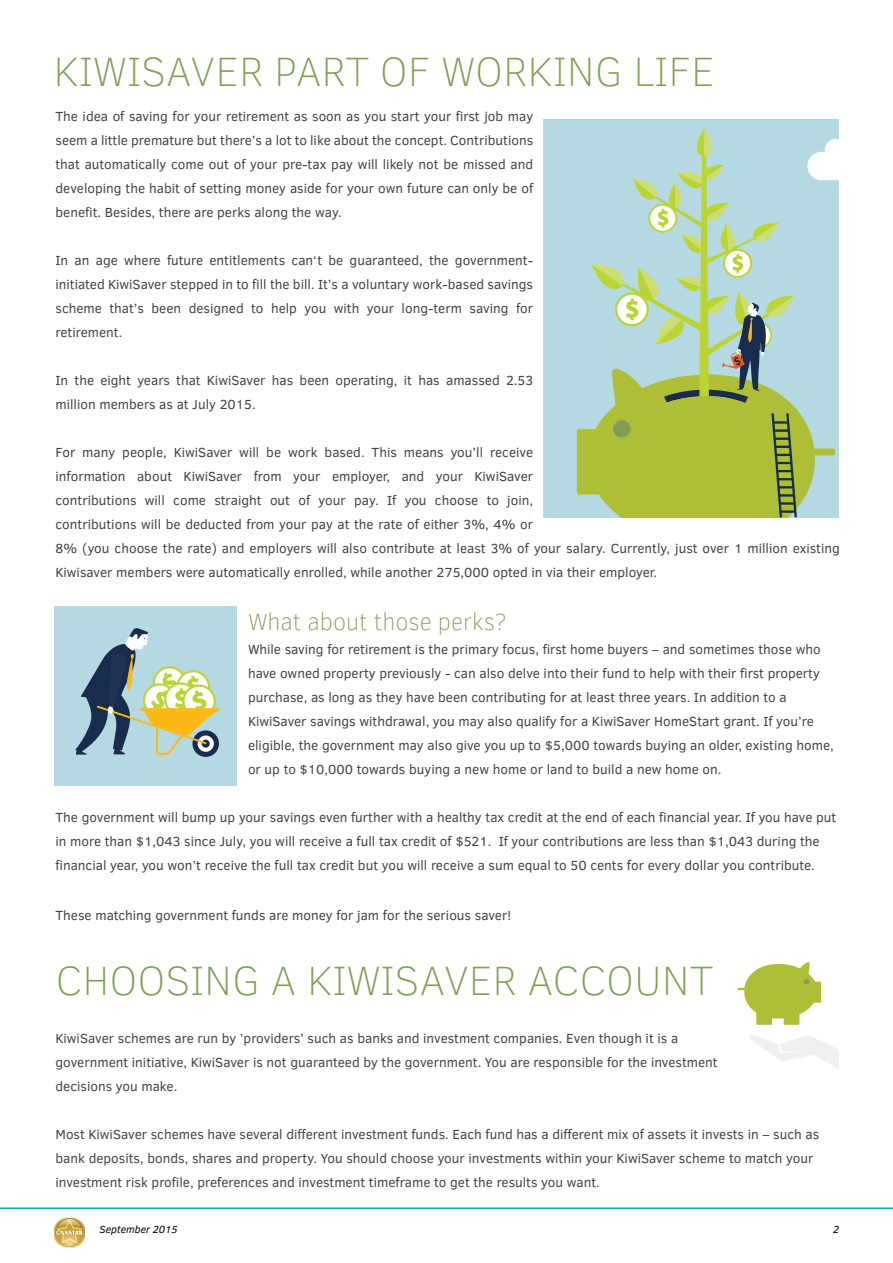
<style>
.page{position:relative;width:893px;height:1263px;background:#fff}
.page>*{position:absolute;margin:0;border:0;box-sizing:border-box;transform-origin:0 0}
.Heading_1{font:100 42px "Clear Sans";color:#7f9f52}
.Heading_3{font:100 24px "Clear Sans";color:#7f9f52}
.Bodytext{font:13.5px/24px "Clear Sans";color:#434343}
.Page_number{font:italic 10.5px "Clear Sans";color:#000}
</style>
<div class="page">
<div style="left:544px;top:119px;width:295px;height:398px;background:#b4d9e3"></div>
<svg style="left:577px;top:128px;width:262px;height:389px"></svg>
<div style="left:54px;top:606px;width:183px;height:180px;background:#b4d9e3"></div>
<svg style="left:75px;top:628px;width:145px;height:129px"></svg>
<svg style="left:750px;top:1034px;width:89px;height:35px"></svg>
<svg style="left:738px;top:962px;width:83px;height:63px"></svg>
<img style="left:54px;top:1216px;width:31px;height:32px">
<hr style="left:0;top:1207px;width:893px;height:2px;background:#11a5c6">
<p class="Heading_1" style="left:54px;top:44px;width:663px">KIWISAVER PART OF WORKING LIFE</p>
<p class="Bodytext" style="left:56px;top:104px;width:479px;text-align:justify">The idea of saving for your retirement as soon as you start your first job may seem a little premature but there’s a lot to like about the concept. Contributions that automatically come out of your pre-tax pay will likely not be missed and developing the habit of setting money aside for your own future can only be of benefit. Besides, there are perks along the way.</p>
<p class="Bodytext" style="left:56px;top:248px;width:479px;text-align:justify">In an age where future entitlements can‘t be guaranteed, the government&shy;initiated KiwiSaver stepped in to fill the bill. It’s a voluntary work-based savings scheme that’s been designed to help you with your long-term saving for retirement.</p>
<p class="Bodytext" style="left:56px;top:368px;width:479px">In the eight years that KiwiSaver has been operating, it has amassed 2.53 million members as at July 2015.</p>
<p class="Bodytext" style="left:56px;top:440px;width:786px">For many people, KiwiSaver will be work based. This means you’ll receive<br>information about KiwiSaver from your employer, and your KiwiSaver<br>contributions will come straight out of your pay. If you choose to join,<br>contributions will be deducted from your pay at the rate of either 3%, 4% or<br>8% (you choose the rate) and employers will also contribute at least 3% of your salary. Currently, just over 1 million existing Kiwisaver members were automatically enrolled, while another 275,000 opted in via their employer.</p>
<p class="Heading_3" style="left:248px;top:606px;width:260px">What about those perks?</p>
<p class="Bodytext" style="left:248px;top:637px;width:587px">While saving for retirement is the primary focus, first home buyers – and sometimes those who have owned property previously - can also delve into their fund to help with their first property purchase, as long as they have been contributing for at least three years. In addition to a KiwiSaver savings withdrawal, you may also qualify for a KiwiSaver HomeStart grant. If you’re eligible, the government may also give you up to $5,000 towards buying an older, existing home, or up to $10,000 towards buying a new home or land to build a new home on.</p>
<p class="Bodytext" style="left:56px;top:805px;width:782px">The government will bump up your savings even further with a healthy tax credit at the end of each financial year. If you have put in more than $1,043 since July, you will receive a full tax credit of $521. If your contributions are less than $1,043 during the financial year, you won’t receive the full tax credit but you will receive a sum equal to 50 cents for every dollar you contribute.</p>
<p class="Bodytext" style="left:56px;top:903px;width:457px">These matching government funds are money for jam for the serious saver!</p>
<p class="Heading_1" style="left:56px;top:952px;width:660px">CHOOSING A KIWISAVER ACCOUNT</p>
<p class="Bodytext" style="left:56px;top:1026px;width:664px">KiwiSaver schemes are run by ’providers’ such as banks and investment companies. Even though it is a government initiative, KiwiSaver is not guaranteed by the government. You are responsible for the investment decisions you make.</p>
<p class="Bodytext" style="left:56px;top:1122px;width:765px">Most KiwiSaver schemes have several different investment funds. Each fund has a different mix of assets it invests in – such as bank deposits, bonds, shares and property. You should choose your investments within your KiwiSaver scheme to match your investment risk profile, preferences and investment timeframe to get the results you want.</p>
<p class="Page_number" style="left:100px;top:1222px;width:79px">September 2015</p>
<p class="Page_number" style="left:833px;top:1222px;width:7px">2</p>
</div>
